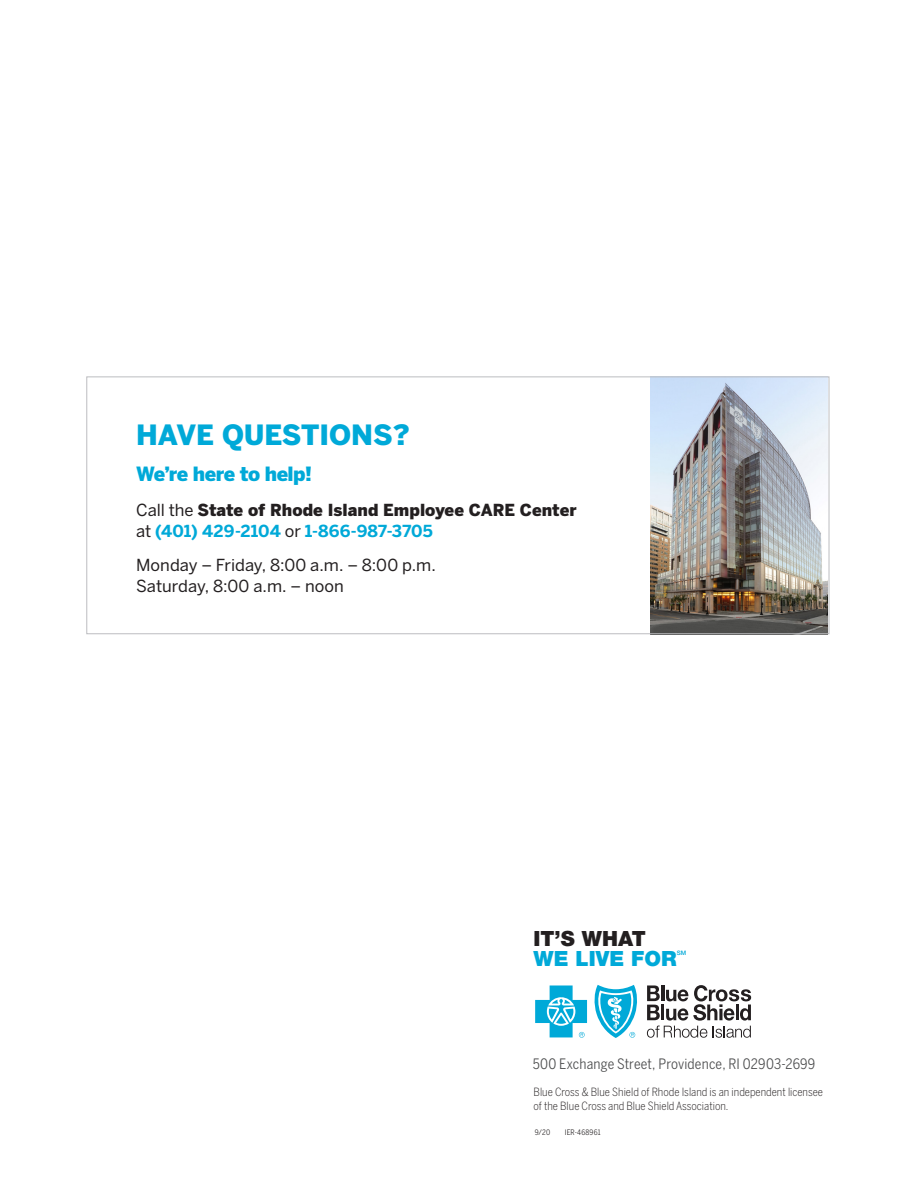
<style>
.page{position:relative;width:918px;height:1188px;background:#fff}
.page>*{position:absolute;margin:0;border:0;box-sizing:border-box;transform-origin:0 0}
.t1{font:900 27.75px "Benton Sans";color:#00a9d8}
.t2{font:900 21px/19.5px "Helvetica Neue LT Std";color:#00a9d8}
.SUB_1{font:900 19.5px "Benton Sans";letter-spacing:-.025em;color:#00a9d8}
.SUB_1-2{font:900 16.5px/21px "Benton Sans";color:#231f20}
.SUB_1-3{font:16.5px/21px "Benton Sans";color:#231f20}
.t3{font:14.25px "Benton Sans Cond";letter-spacing:.01em;color:#4b4c4d}
.t4{font:300 11.25px/13.5px "Benton Sans Condensed";color:#231f20}
.t5{font:7.5px "Benton Sans Cond";letter-spacing:.025em;color:#231f20}
.t6{font:500 6.15px "Helvetica Neue LT Std";color:#00a9d8}
.s1{font-weight:400}
.s2{font-weight:700;color:#00a9d8}
.s3{color:#231f20}
</style>
<div class="page">
<img style="left:651px;top:378px;width:176px;height:254px">
<div style="left:86px;top:376px;width:743px;height:258px;border:1px solid #bcbdc0"></div>
<svg style="left:535px;top:985px;width:52px;height:53px"></svg>
<svg style="left:594px;top:985px;width:43px;height:53px"></svg>
<svg style="left:647px;top:985px;width:104px;height:53px"></svg>
<p class="t1" style="left:136px;top:418px;width:275px">HAVE QUESTIONS?</p>
<p class="SUB_1" style="left:136px;top:462px;width:177px">We’re here to help!</p>
<p class="SUB_1-2" style="left:136px;top:499px;width:442px"><span class="s1">Call the</span> State of Rhode Island Employee CARE Center <span class="s1">at</span> <span class="s2">(401) 429-2104</span> <span class="s1">or</span> <span class="s2">1-866-987-3705</span></p>
<p class="SUB_1-3" style="left:136px;top:554px;width:301px">Monday – Friday, 8:00 a.m. – 8:00 p.m.<br>Saturday, 8:00 a.m. – noon</p>
<p class="t2" style="left:534px;top:929px;width:145px"><span class="s3">IT’S WHAT<br></span>WE LIVE FOR</p>
<p class="t6" style="left:677px;top:949px;width:11px">SM</p>
<p class="t3" style="left:533px;top:1055px;width:284px">500 Exchange Street, Providence, RI 02903-2699</p>
<p class="t4" style="left:534px;top:1085px;width:291px">Blue Cross &amp; Blue Shield of Rhode Island is an independent licensee of the Blue Cross and Blue Shield Association.</p>
<p class="t5" style="left:535px;top:1128px;width:17px">9/20</p>
<p class="t5" style="left:565px;top:1128px;width:37px">IER-468961</p>
</div>
